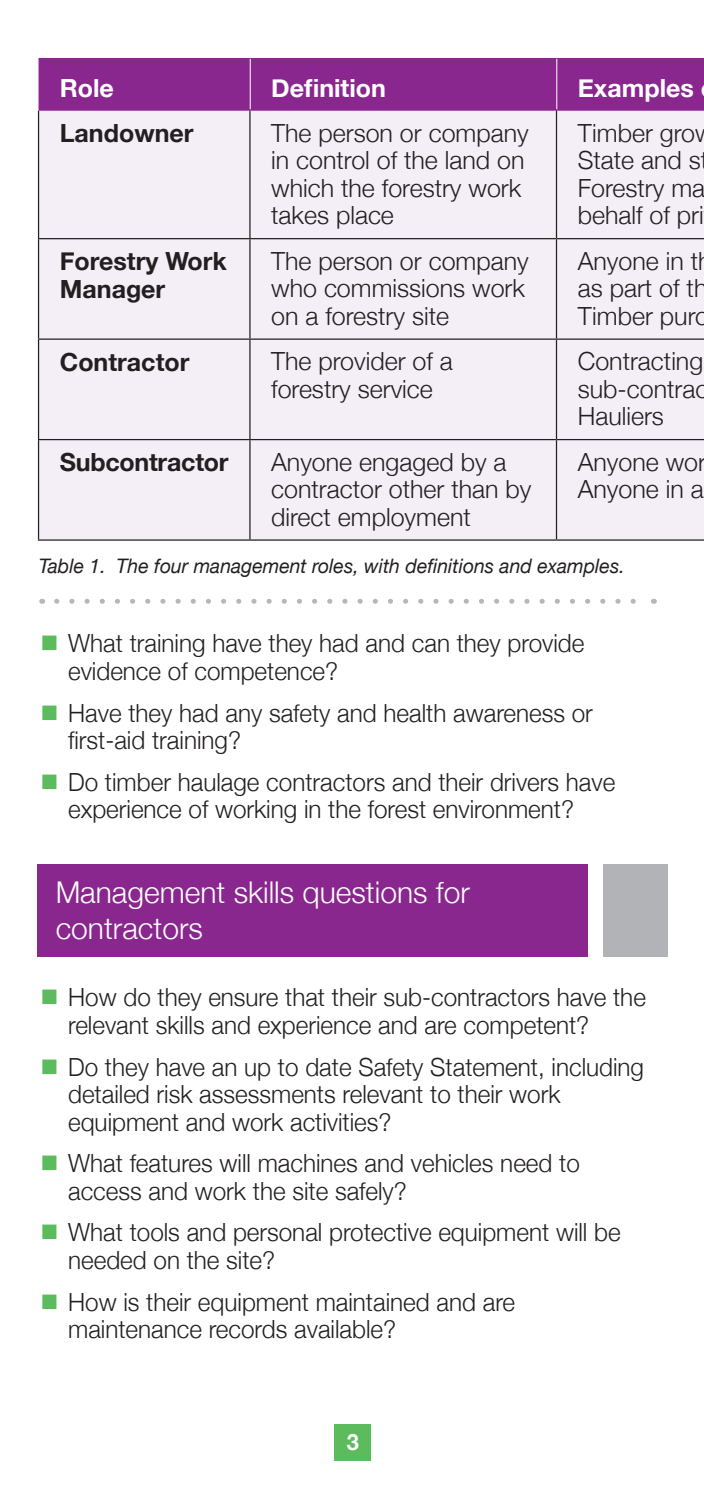
<style>
.page{position:relative;width:704px;height:1492px;background:#fff}
.page>*{position:absolute;margin:0;border:0;box-sizing:border-box;transform-origin:0 0}
.t1{font:300 30px/36px "Helvetica Neue";color:#fff}
.t2{font:300 25px/27.5px "Helvetica Neue";color:#231f20}
.t3{font:700 25px/27.5px "Helvetica Neue";color:#231f20}
.t4{font:700 25px "Helvetica Neue";color:#fff}
.t5{font:700 22.5px "Helvetica Neue";color:#fff}
.t6{font:italic 20px "Helvetica Neue";color:#231f20}
.s1{color:#5cbc5d}
</style>
<div class="page">
<svg style="left:57px;top:599px;width:579px;height:5px"></svg>
<div style="left:37px;top:864px;width:551px;height:92px;background:#8a278f"></div>
<div style="left:603px;top:864px;width:65px;height:92px;background:#b2b3b7"></div>
<div style="left:38px;top:109px;width:666px;height:431px;background:#f4eff6"></div>
<div style="left:335px;top:1424px;width:36px;height:36px;background:#5cbc5d"></div>
<div style="left:39px;top:58px;width:665px;height:53px;background:#8a278f"></div>
<hr style="left:38px;top:111px;width:1px;height:127px;background:#231f20">
<hr style="left:249px;top:111px;width:2px;height:127px;background:#231f20">
<hr style="left:556px;top:111px;width:1px;height:127px;background:#231f20">
<hr style="left:38px;top:238px;width:212px;height:1px;background:#231f20">
<hr style="left:38px;top:239px;width:1px;height:99px;background:#231f20">
<hr style="left:250px;top:238px;width:306px;height:1px;background:#231f20">
<hr style="left:249px;top:239px;width:2px;height:99px;background:#231f20">
<hr style="left:556px;top:238px;width:148px;height:1px;background:#231f20">
<hr style="left:556px;top:239px;width:1px;height:99px;background:#231f20">
<hr style="left:38px;top:338px;width:212px;height:2px;background:#231f20">
<hr style="left:38px;top:340px;width:1px;height:99px;background:#231f20">
<hr style="left:250px;top:338px;width:306px;height:2px;background:#231f20">
<hr style="left:249px;top:340px;width:2px;height:99px;background:#231f20">
<hr style="left:556px;top:338px;width:148px;height:2px;background:#231f20">
<hr style="left:556px;top:340px;width:1px;height:99px;background:#231f20">
<hr style="left:38px;top:439px;width:212px;height:1px;background:#231f20">
<hr style="left:38px;top:440px;width:1px;height:99px;background:#231f20">
<hr style="left:250px;top:439px;width:306px;height:1px;background:#231f20">
<hr style="left:249px;top:440px;width:2px;height:99px;background:#231f20">
<hr style="left:556px;top:439px;width:148px;height:1px;background:#231f20">
<hr style="left:556px;top:440px;width:1px;height:99px;background:#231f20">
<hr style="left:38px;top:539px;width:212px;height:2px;background:#231f20">
<hr style="left:250px;top:539px;width:306px;height:2px;background:#231f20">
<hr style="left:556px;top:539px;width:148px;height:2px;background:#231f20">
<hr style="left:250px;top:59px;width:1px;height:50px;background:#fff">
<hr style="left:556px;top:59px;width:1px;height:50px;background:#fff">
<p class="t4" style="left:60px;top:68px;width:56px">Role</p>
<p class="t4" style="left:271px;top:68px;width:116px">Definition</p>
<p class="t4" style="left:578px;top:68px;width:118px">Examples</p>
<p class="t3" style="left:60px;top:120px;width:135px">Landowner</p>
<p class="t2" style="left:271px;top:117px;width:259px">The person or company in control of the land on which the forestry work takes place</p>
<p class="t2" style="left:578px;top:117px;width:129px">Timber gro<br>State and s<br>Forestry ma behalf of pri</p>
<p class="t3" style="left:60px;top:248px;width:169px">Forestry Work<br>Manager</p>
<p class="t2" style="left:271px;top:245px;width:259px">The person or company who commissions work on a forestry site</p>
<p class="t2" style="left:578px;top:245px;width:132px">Anyone in t as part of th<br>Timber purc</p>
<p class="t3" style="left:60px;top:348px;width:131px">Contractor</p>
<p class="t2" style="left:271px;top:346px;width:183px">The provider of a forestry service</p>
<p class="t2" style="left:578px;top:346px;width:132px">Contracting sub-contrac<br>Hauliers</p>
<p class="t3" style="left:60px;top:449px;width:170px">Subcontractor</p>
<p class="t2" style="left:271px;top:446px;width:262px">Anyone engaged by a contractor other than by direct employment</p>
<p class="t2" style="left:578px;top:446px;width:130px">Anyone wor<br>Anyone in a</p>
<p class="t6" style="left:39px;top:552px;width:587px">Table 1. The four management roles, with definitions and examples.</p>
<p class="t2" style="left:68px;top:628px;width:518px;text-indent:-28px"><span class="s1">■</span> What training have they had and can they provide evidence of competence?</p>
<p class="t2" style="left:68px;top:697px;width:526px;text-indent:-27px"><span class="s1">■</span> Have they had any safety and health awareness or first-aid training?</p>
<p class="t2" style="left:41px;top:766px;width:576px;text-align:center"><span class="s1">■</span> Do timber haulage contractors and their drivers have experience of working in the forest environment?</p>
<p class="t1" style="left:56px;top:872px;width:416px">Management skills questions for contractors</p>
<p class="t2" style="left:68px;top:982px;width:579px;text-indent:-27px"><span class="s1">■</span> How do they ensure that their sub-contractors have the relevant skills and experience and are competent?</p>
<p class="t2" style="left:68px;top:1051px;width:577px;text-indent:-27px"><span class="s1">■</span> Do they have an up to date Safety Statement, including detailed risk assessments relevant to their work equipment and work activities?</p>
<p class="t2" style="left:68px;top:1147px;width:513px;text-indent:-27px"><span class="s1">■</span> What features will machines and vehicles need to access and work the site safely?</p>
<p class="t2" style="left:68px;top:1217px;width:554px;text-indent:-27px"><span class="s1">■</span> What tools and personal protective equipment will be needed on the site?</p>
<p class="t2" style="left:68px;top:1286px;width:448px;text-indent:-27px"><span class="s1">■</span> How is their equipment maintained and are maintenance records available?</p>
<p class="t5" style="left:347px;top:1424px;width:14px">3</p>
</div>
